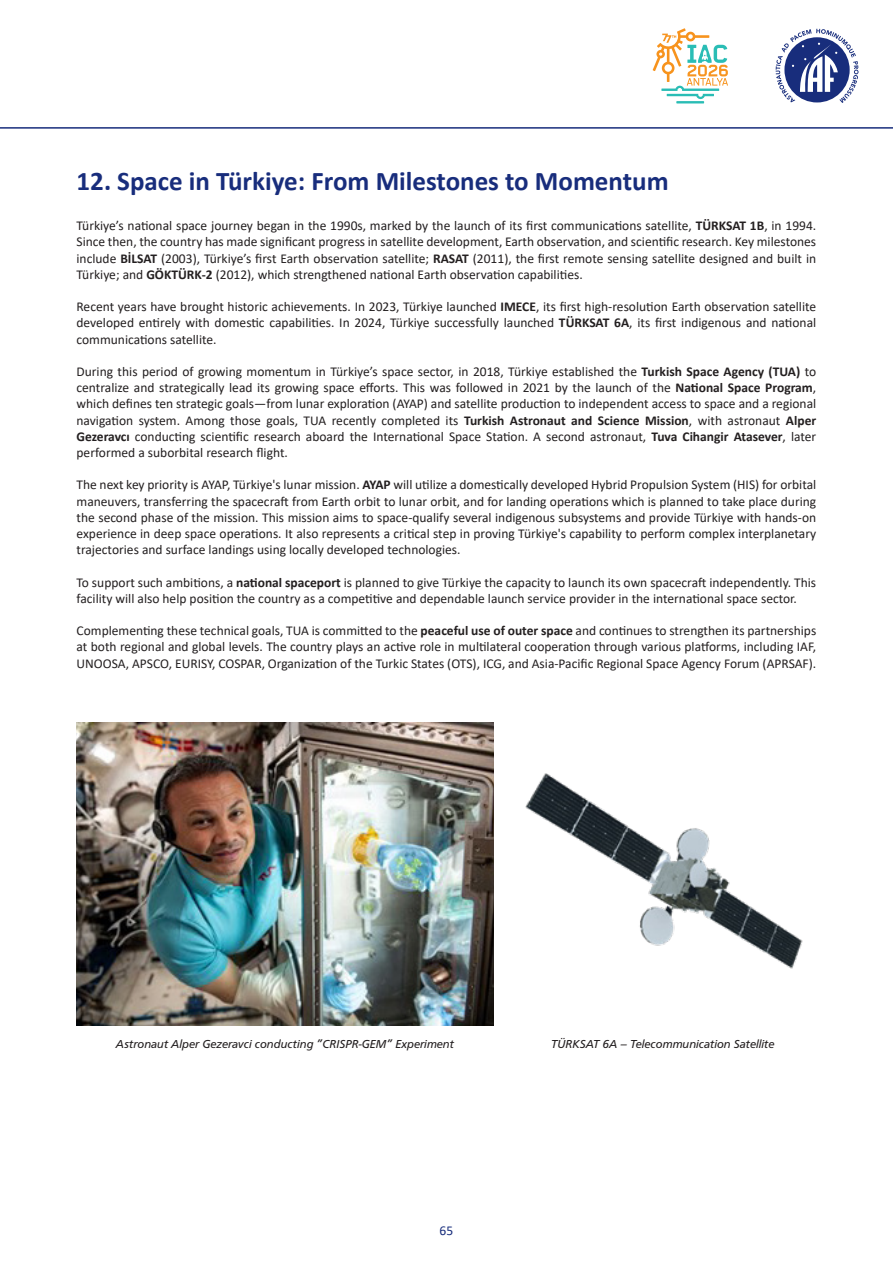
<style>
.page{position:relative;width:893px;height:1263px;background:#fff}
.page>*{position:absolute;margin:0;border:0;box-sizing:border-box;transform-origin:0 0}
.Titre{font:700 27px "Calibri";color:#182d7c}
.t1{font:13.5px/16.2px "Calibri";color:#231f20;text-align:justify}
.t2{font:13.5px "Calibri";color:#182d7c}
.t3{font:italic 12px "Carto Gothic Std";color:#231f20}
.s1{font-weight:700}
</style>
<div class="page">
<hr style="left:0;top:127px;width:893px;height:2px;background:#182d7c">
<svg style="left:776px;top:29px;width:83px;height:74px"></svg>
<hr style="left:676px;top:101px;width:28px;height:2px;background:#2abdb5">
<svg style="left:653px;top:28px;width:75px;height:71px"></svg>
<img style="left:77px;top:723px;width:416px;height:303px">
<img style="left:525px;top:773px;width:278px;height:196px">
<p class="Titre" style="left:77px;top:162px;width:593px">12. Space in Türkiye: From Milestones to Momentum</p>
<p class="t1" style="left:77px;top:217px;width:741px">Türkiye’s national space journey began in the 1990s, marked by the launch of its first communications satellite, <span class="s1">TÜRKSAT 1B</span>, in 1994.<br>Since then, the country has made significant progress in satellite development, Earth observation, and scientific research. Key milestones include <span class="s1">BİLSAT</span> (2003), Türkiye’s first Earth observation satellite; <span class="s1">RASAT</span> (2011), the first remote sensing satellite designed and built in Türkiye; and <span class="s1">GÖKTÜRK-2</span> (2012), which strengthened national Earth observation capabilities.</p>
<p class="t1" style="left:77px;top:298px;width:741px">Recent years have brought historic achievements. In 2023, Türkiye launched <span class="s1">IMECE</span>, its first high-resolution Earth observation satellite developed entirely with domestic capabilities. In 2024, Türkiye successfully launched <span class="s1">TÜRKSAT 6A</span>, its first indigenous and national communications satellite.</p>
<p class="t1" style="left:77px;top:363px;width:741px">During this period of growing momentum in Türkiye’s space sector, in 2018, Türkiye established the <span class="s1">Turkish Space Agency (TUA)</span> to centralize and strategically lead its growing space efforts. This was followed in 2021 by the launch of the <span class="s1">National Space Program</span>, which defines ten strategic goals—from lunar exploration (AYAP) and satellite production to independent access to space and a regional navigation system. Among those goals, TUA recently completed its <span class="s1">Turkish Astronaut and Science Mission</span>, with astronaut <span class="s1">Alper Gezeravcı</span> conducting scientific research aboard the International Space Station. A second astronaut, <span class="s1">Tuva Cihangir Atasever</span>, later performed a suborbital research flight.</p>
<p class="t1" style="left:77px;top:476px;width:741px">The next key priority is AYAP, Türkiye's lunar mission. <span class="s1">AYAP</span> will utilize a domestically developed Hybrid Propulsion System (HIS) for orbital maneuvers, transferring the spacecraft from Earth orbit to lunar orbit, and for landing operations which is planned to take place during the second phase of the mission. This mission aims to space-qualify several indigenous subsystems and provide Türkiye with hands-on experience in deep space operations. It also represents a critical step in proving Türkiye's capability to perform complex interplanetary trajectories and surface landings using locally developed technologies.</p>
<p class="t1" style="left:77px;top:574px;width:741px">To support such ambitions, a <span class="s1">national spaceport</span> is planned to give Türkiye the capacity to launch its own spacecraft independently. This facility will also help position the country as a competitive and dependable launch service provider in the international space sector.</p>
<p class="t1" style="left:77px;top:622px;width:741px">Complementing these technical goals, TUA is committed to the <span class="s1">peaceful use of outer space</span> and continues to strengthen its partnerships at both regional and global levels. The country plays an active role in multilateral cooperation through various platforms, including IAF, UNOOSA, APSCO, EURISY, COSPAR, Organization of the Turkic States (OTS), ICG, and Asia-Pacific Regional Space Agency Forum (APRSAF).</p>
<p class="t3" style="left:116px;top:1037px;width:340px">Astronaut Alper Gezeravci conducting ”CRISPR-GEM” Experiment</p>
<p class="t3" style="left:551px;top:1037px;width:225px">TÜRKSAT 6A – Telecommunication Satellite</p>
<p class="t2" style="left:440px;top:1221px;width:15px">65</p>
</div>
